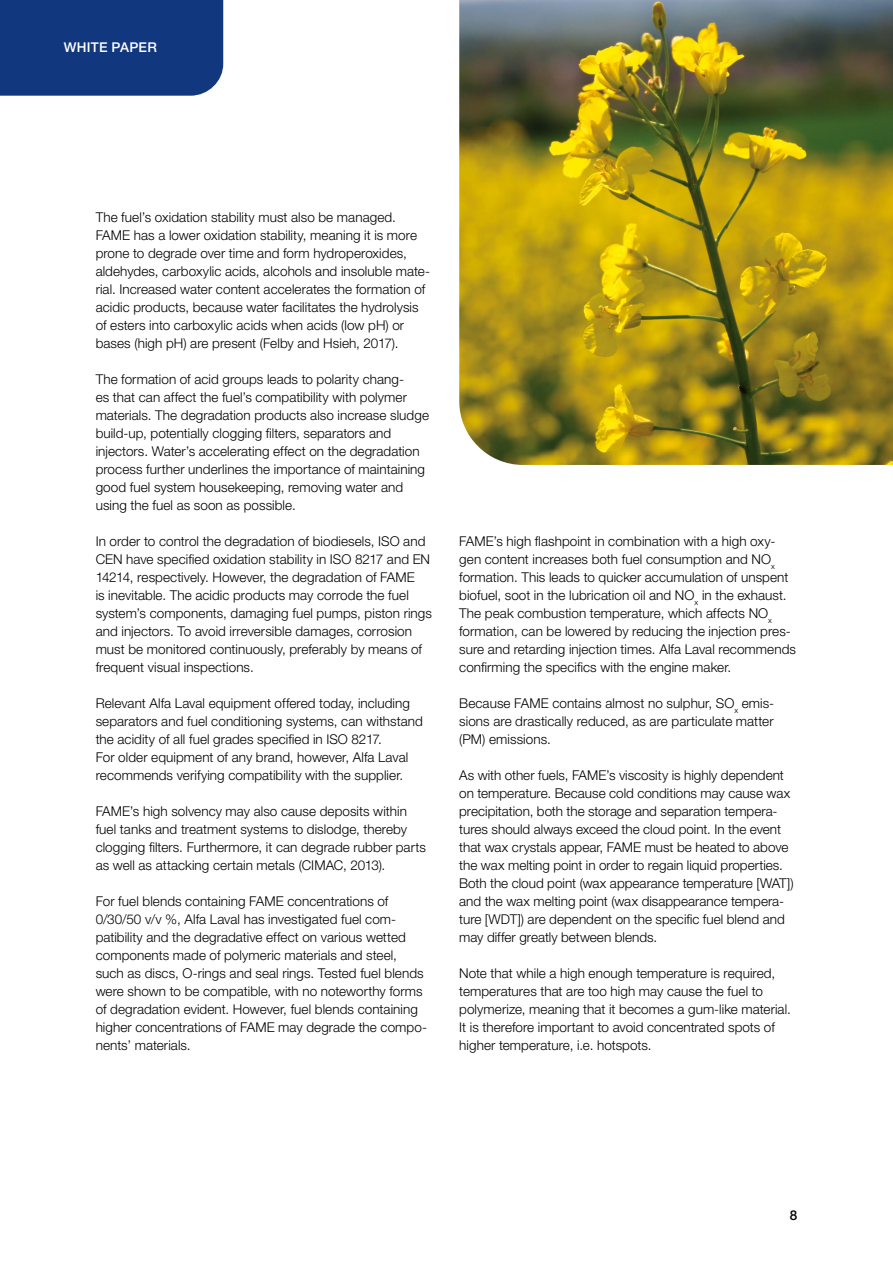
<style>
.page{position:relative;width:893px;height:1263px;background:#fff}
.page>*{position:absolute;margin:0;border:0;box-sizing:border-box;transform-origin:0 0}
.t1{font:300 13.5px/18px "Helvetica Neue LT Std";letter-spacing:.005em;color:#000}
.t2{font:500 13.5px "Helvetica Neue LT Std";letter-spacing:.02em;color:#fff}
.t3{font:500 13.5px "Helvetica Neue LT Std";color:#000}
</style>
<div class="page">
<div style="left:0;top:0;width:223px;height:96px;background:#11387f"></div>
<img style="left:459px;top:0;width:434px;height:465px">
<p class="t2" style="left:64px;top:39px;width:95px">WHITE PAPER</p>
<p class="t1" style="left:96px;top:208px;width:336px">The fuel’s oxidation stability must also be managed.<br>FAME has a lower oxidation stability, meaning it is more prone to degrade over time and form hydroperoxides, aldehydes, carboxylic acids, alcohols and insoluble mate&shy;rial. Increased water content accelerates the formation of acidic products, because water facilitates the hydrolysis of esters into carboxylic acids when acids (low pH) or bases (high pH) are present (Felby and Hsieh, 2017).</p>
<p class="t1" style="left:96px;top:370px;width:335px">The formation of acid groups leads to polarity chang-<br>es that can affect the fuel’s compatibility with polymer materials. The degradation products also increase sludge build-up, potentially clogging filters, separators and injectors. Water’s accelerating effect on the degradation process further underlines the importance of maintaining good fuel system housekeeping, removing water and using the fuel as soon as possible.</p>
<p class="t1" style="left:96px;top:532px;width:338px">In order to control the degradation of biodiesels, ISO and CEN have specified oxidation stability in ISO 8217 and EN 14214, respectively. However, the degradation of FAME<br>is inevitable. The acidic products may corrode the fuel system’s components, damaging fuel pumps, piston rings and injectors. To avoid irreversible damages, corrosion must be monitored continuously, preferably by means of frequent visual inspections.</p>
<p class="t1" style="left:96px;top:694px;width:329px">Relevant Alfa Laval equipment offered today, including separators and fuel conditioning systems, can withstand the acidity of all fuel grades specified in ISO 8217.<br>For older equipment of any brand, however, Alfa Laval recommends verifying compatibility with the supplier.</p>
<p class="t1" style="left:96px;top:802px;width:332px">FAME’s high solvency may also cause deposits within fuel tanks and treatment systems to dislodge, thereby clogging filters. Furthermore, it can degrade rubber parts as well as attacking certain metals (CIMAC, 2013).</p>
<p class="t1" style="left:96px;top:892px;width:333px">For fuel blends containing FAME concentrations of 0/30/50 v/v %, Alfa Laval has investigated fuel com&shy;patibility and the degradative effect on various wetted components made of polymeric materials and steel, such as discs, O-rings and seal rings. Tested fuel blends were shown to be compatible, with no noteworthy forms of degradation evident. However, fuel blends containing higher concentrations of FAME may degrade the compo&shy;nents’ materials.</p>
<p class="t1" style="left:459px;top:532px;width:338px">FAME’s high flashpoint in combination with a high oxy&shy;gen content increases both fuel consumption and NO<sub>x </sub>formation. This leads to quicker accumulation of unspent biofuel, soot in the lubrication oil and NO<sub>x</sub> in the exhaust.<br>The peak combustion temperature, which affects NO<sub>x </sub>formation, can be lowered by reducing the injection pres&shy;sure and retarding injection times. Alfa Laval recommends confirming the specifics with the engine maker.</p>
<p class="t1" style="left:459px;top:694px;width:316px;text-align:justify">Because FAME contains almost no sulphur, SO<sub>x</sub> emis&shy;sions are drastically reduced, as are particulate matter (PM) emissions.</p>
<p class="t1" style="left:459px;top:766px;width:336px">As with other fuels, FAME’s viscosity is highly dependent on temperature. Because cold conditions may cause wax precipitation, both the storage and separation tempera&shy;tures should always exceed the cloud point. In the event that wax crystals appear, FAME must be heated to above the wax melting point in order to regain liquid properties.<br>Both the cloud point (wax appearance temperature [WAT]) and the wax melting point (wax disappearance tempera&shy;ture [WDT]) are dependent on the specific fuel blend and may differ greatly between blends.</p>
<p class="t1" style="left:459px;top:964px;width:333px">Note that while a high enough temperature is required, temperatures that are too high may cause the fuel to polymerize, meaning that it becomes a gum-like material.<br>It is therefore important to avoid concentrated spots of higher temperature, i.e. hotspots.</p>
<p class="t3" style="left:790px;top:1207px;width:9px">8</p>
</div>
